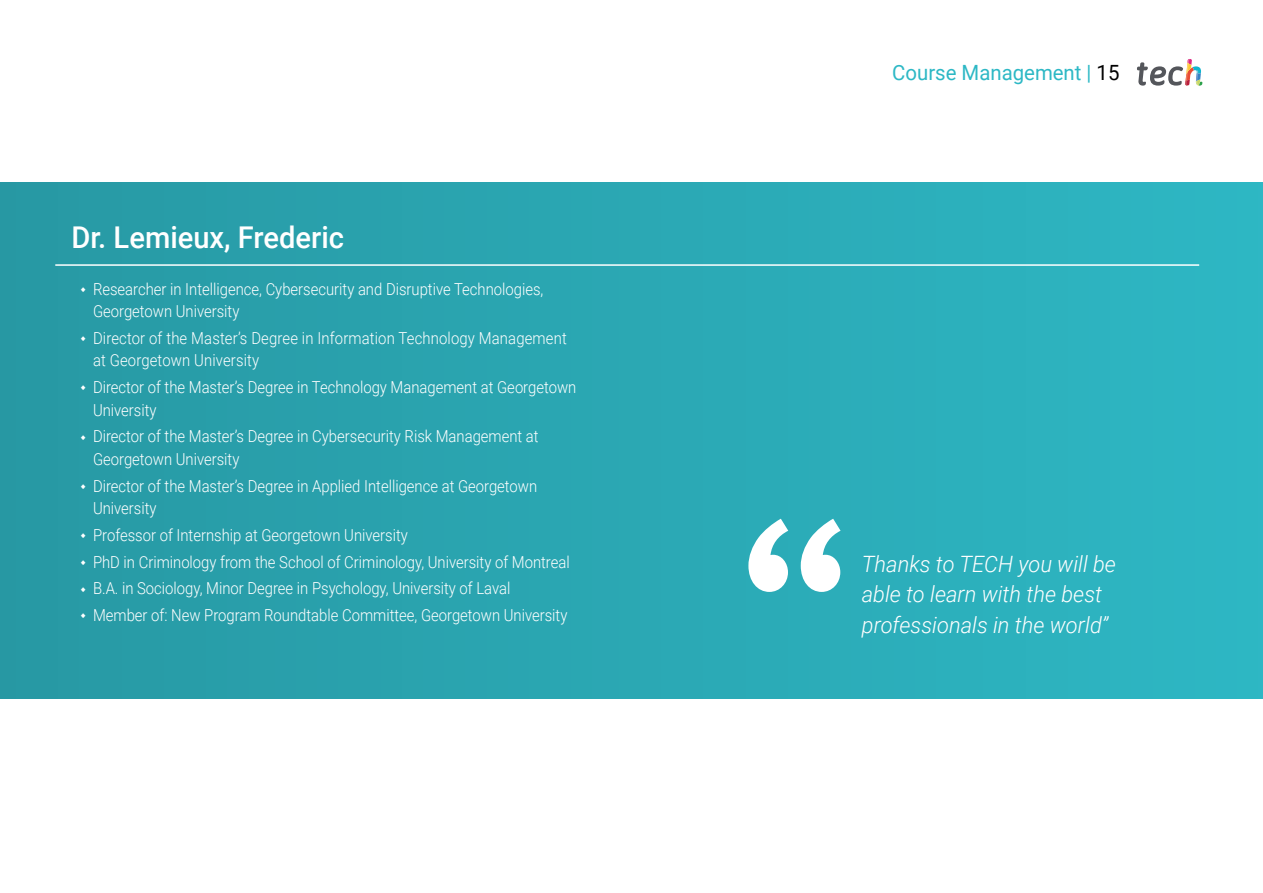
<style>
.page{position:relative;width:1263px;height:893px;background:#fff}
.page>*{position:absolute;margin:0;border:0;box-sizing:border-box;transform-origin:0 0}
.t1{font:500 30px "Roboto";color:#fff}
.t2{font:italic 300 22.5px/30.3px "Roboto";color:#fff}
.t3{font:21px "Roboto";color:#2db8c5}
.t4{font:300 16.5px/22.5px "Roboto";color:#fff;scale:.9 1}
.s1{color:#000}
</style>
<div class="page">
<div style="left:0;top:182px;width:1263px;height:516px;background:linear-gradient(to right,#2798a3,#2eb7c4)"></div>
<hr style="left:55px;top:264px;width:1144px;height:2px;background:#fff">
<svg style="left:748px;top:519px;width:92px;height:73px"></svg>
<svg style="left:1137px;top:59px;width:65px;height:27px"></svg>
<svg style="left:81px;top:287px;width:5px;height:5px"></svg>
<svg style="left:81px;top:336px;width:5px;height:5px"></svg>
<svg style="left:81px;top:385px;width:5px;height:5px"></svg>
<svg style="left:81px;top:435px;width:5px;height:5px"></svg>
<svg style="left:81px;top:484px;width:5px;height:5px"></svg>
<svg style="left:81px;top:533px;width:5px;height:5px"></svg>
<svg style="left:81px;top:560px;width:5px;height:5px"></svg>
<svg style="left:81px;top:587px;width:5px;height:5px"></svg>
<svg style="left:81px;top:613px;width:5px;height:5px"></svg>
<h1 class="t1" style="left:71px;top:216px;width:274px">Dr. Lemieux, Frederic</h1>
<p class="t4" style="left:93px;top:277px;width:502px">Researcher in Intelligence, Cybersecurity and Disruptive Technologies,<br>Georgetown University</p>
<p class="t4" style="left:93px;top:326px;width:528px">Director of the Master’s Degree in Information Technology Management at Georgetown University</p>
<p class="t4" style="left:93px;top:375px;width:539px">Director of the Master’s Degree in Technology Management at Georgetown<br>University</p>
<p class="t4" style="left:93px;top:425px;width:497px">Director of the Master’s Degree in Cybersecurity Risk Management at<br>Georgetown University</p>
<p class="t4" style="left:93px;top:474px;width:495px">Director of the Master’s Degree in Applied Intelligence at Georgetown<br>University</p>
<p class="t4" style="left:93px;top:521px;width:531px;line-height:26.7px">Professor of Internship at Georgetown University<br>PhD in Criminology from the School of Criminology, University of Montreal B.A. in Sociology, Minor Degree in Psychology, University of Laval<br>Member of: New Program Roundtable Committee, Georgetown University</p>
<p class="t3" style="left:892px;top:57px;width:229px">Course Management | <span class="s1">15</span></p>
<h2 class="t2" style="left:862px;top:548px;width:256px">Thanks to TECH you will be able to learn with the best professionals in the world”</h2>
</div>
